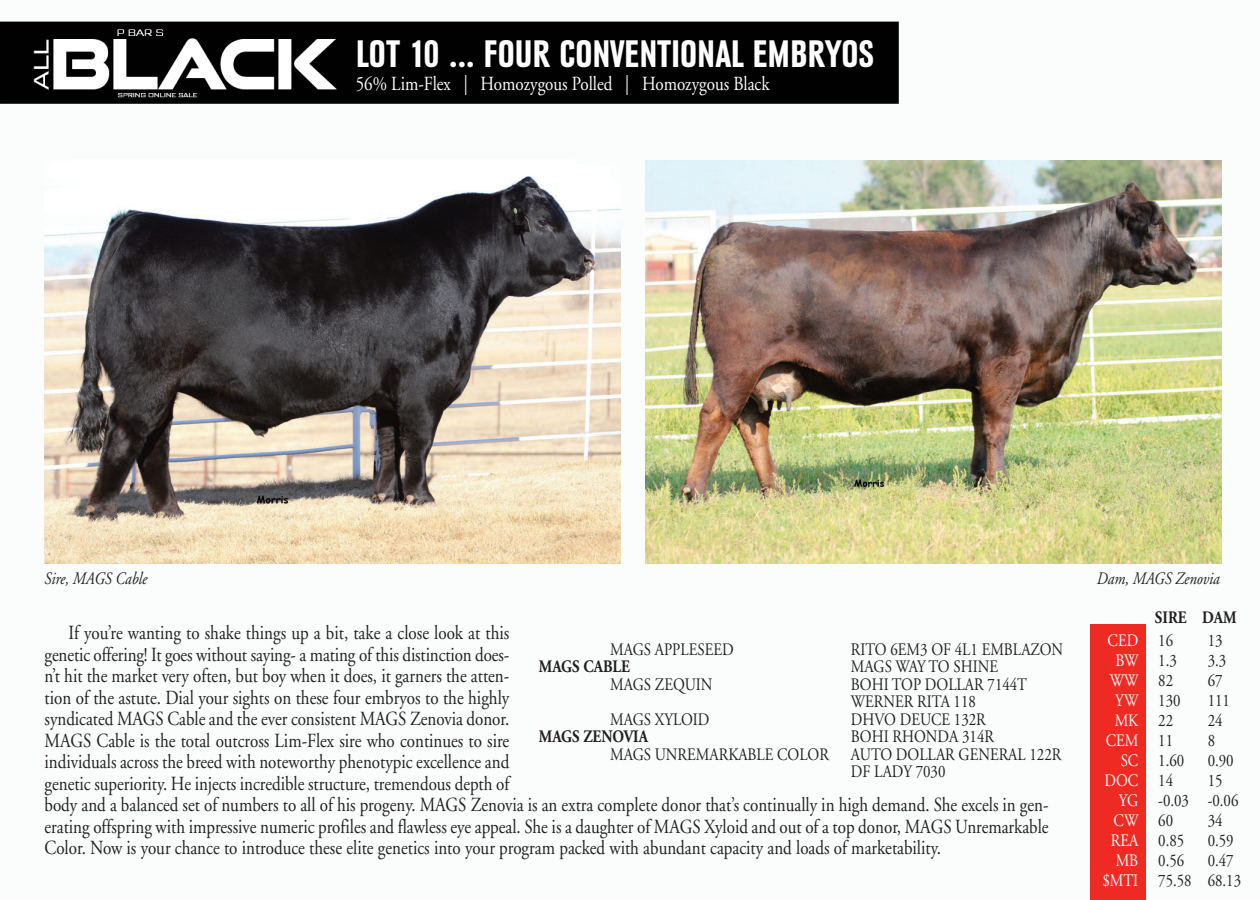
<style>
.page{position:relative;width:1260px;height:900px;background:#fff}
.page>*{position:absolute;margin:0;border:0;box-sizing:border-box;transform-origin:0 0}
.t1{font:700 condensed 40px "URW Grotesk T";color:#fff}
.t2{font:20px/21.5px "Adobe Garamond";color:#231f20;scale:.85 1}
.t3{font:20px "Adobe Garamond";color:#fff;scale:.85 1}
.t4{font:17.5px/20px "Adobe Garamond";color:#231f20;scale:.85 1}
.t5{font:17.5px/20px "Adobe Garamond";color:#fff;text-align:right;scale:.85 1}
.t6{font:italic 17.5px "Adobe Garamond";color:#231f20;scale:.85 1}
.t7{font:700 17.5px "Adobe Garamond";color:#231f20;scale:.85 1}
</style>
<div class="page">
<img style="left:0;top:21px;width:1222px;height:604px">
<div style="left:1090px;top:625px;width:56px;height:275px;background:#ee2a23"></div>
<img style="left:45px;top:160px;width:576px;height:403px">
<img style="left:645px;top:160px;width:576px;height:404px">
<p class="t6" style="left:45px;top:571px;width:123px">Sire, MAGS Cable</p>
<h1 class="t1" style="left:356px;top:38px;width:520px">LOT 10 ... FOUR CONVENTIONAL EMBRYOS</h1>
<p class="t3" style="left:356px;top:75px;width:488px">56% Lim-Flex | Homozygous Polled | Homozygous Black</p>
<p class="t6" style="left:1097px;top:571px;width:146px">Dam, MAGS Zenovia</p>
<p class="t7" style="left:1155px;top:610px;width:98px">SIRE DAM</p>
<p class="t2" style="left:45px;top:624px;width:1183px;text-indent:24px">If you’re wanting to shake things up a bit, take a close look at this<br>genetic offering! It goes without saying- a mating of this distinction does-<br>n’t hit the market very often, but boy when it does, it garners the atten-<br>tion of the astute. Dial your sights on these four embryos to the highly<br>syndicated MAGS Cable and the ever consistent MAGS Zenovia donor.<br>MAGS Cable is the total outcross Lim-Flex sire who continues to sire<br>individuals across the breed with noteworthy phenotypic excellence and<br>genetic superiority. He injects incredible structure, tremendous depth of<br>body and a balanced set of numbers to all of his progeny. MAGS Zenovia is an extra complete donor that’s continually in high demand. She excels in gen&shy;erating offspring with impressive numeric profiles and flawless eye appeal. She is a daughter of MAGS Xyloid and out of a top donor, MAGS Unremarkable Color. Now is your chance to introduce these elite genetics into your program packed with abundant capacity and loads of marketability.</p>
<p class="t5" style="left:1102px;top:632px;width:44px">CED<br>BW<br>WW<br>YW<br>MK<br>CEM<br>SC<br>DOC<br>YG<br>CW<br>REA<br>MB $MTI</p>
<p class="t4" style="left:1158px;top:632px;width:41px">16<br>1.3<br>82<br>130<br>22<br>11<br>1.60<br>14 -0.03<br>60<br>0.85<br>0.56<br>75.58</p>
<p class="t4" style="left:1208px;top:632px;width:41px">13<br>3.3<br>67<br>111<br>24<br>8<br>0.90<br>15 -0.06<br>34<br>0.59<br>0.47<br>68.13</p>
<p class="t4" style="left:610px;top:641px;width:147px">MAGS APPLESEED</p>
<p class="t4" style="left:851px;top:641px;width:251px">RITO 6EM3 OF 4L1 EMBLAZON</p>
<p class="t7" style="left:539px;top:660px;width:109px">MAGS CABLE</p>
<p class="t4" style="left:851px;top:658px;width:175px">MAGS WAY TO SHINE</p>
<p class="t4" style="left:610px;top:676px;width:122px">MAGS ZEQUIN</p>
<p class="t4" style="left:851px;top:677px;width:209px;line-height:17.5px">BOHI TOP DOLLAR 7144T<br>WERNER RITA 118</p>
<p class="t4" style="left:610px;top:711px;width:118px">MAGS XYLOID</p>
<p class="t4" style="left:851px;top:711px;width:160px">DHVO DEUCE 132R</p>
<p class="t7" style="left:539px;top:730px;width:130px">MAGS ZENOVIA</p>
<p class="t4" style="left:851px;top:728px;width:170px">BOHI RHONDA 314R</p>
<p class="t4" style="left:610px;top:746px;width:259px">MAGS UNREMARKABLE COLOR</p>
<p class="t4" style="left:851px;top:747px;width:249px;line-height:17.5px">AUTO DOLLAR GENERAL 122R<br>DF LADY 7030</p>
</div>
